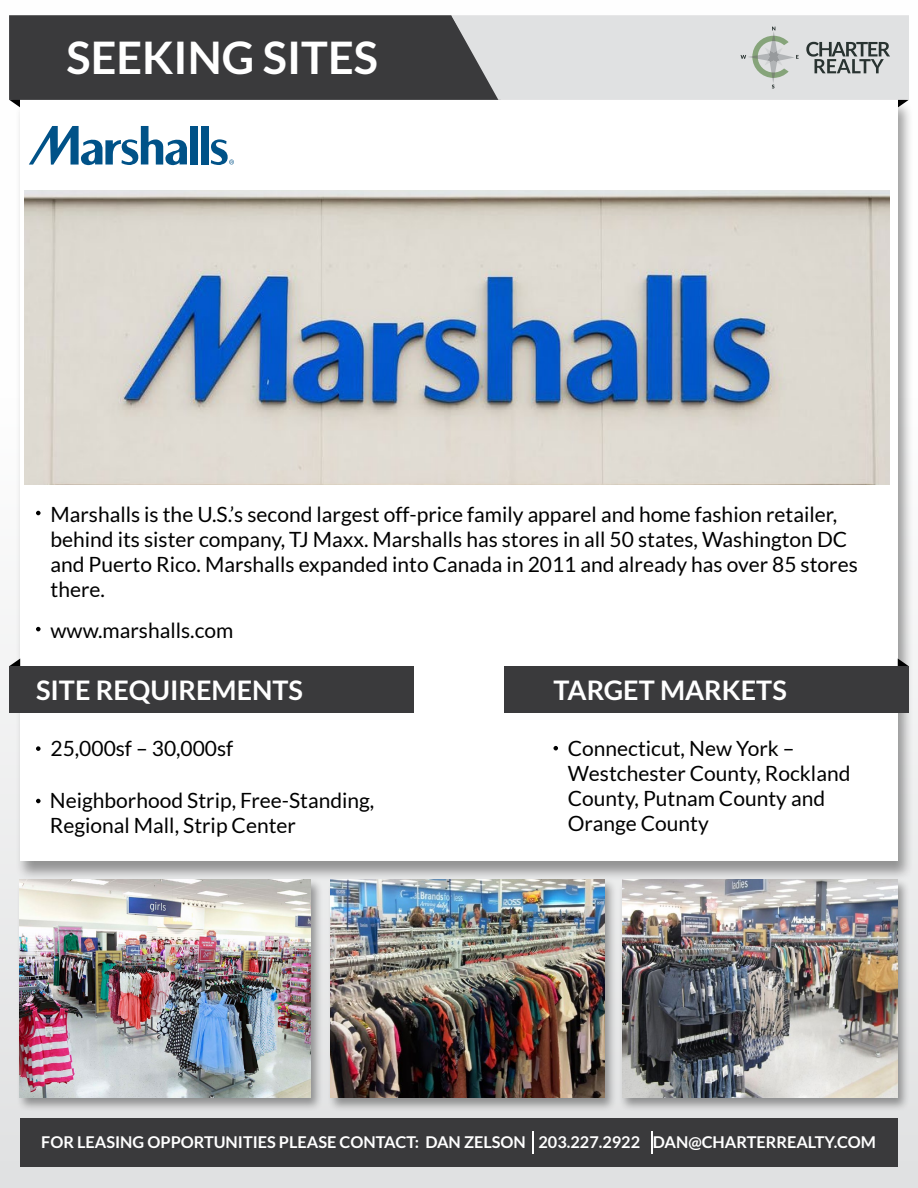
<style>
.page{position:relative;width:918px;height:1188px;background:#fff}
.page>*{position:absolute;margin:0;border:0;box-sizing:border-box;transform-origin:0 0}
.t1{font:700 45px "Lato";color:#fff}
.t2{font:700 27px "Lato";color:#fff}
.t3{font:21px/25.2px "Lato";color:#000}
.t4{font:700 16.35px "Lato";color:#fff}
</style>
<div class="page">
<div style="left:0;top:0;width:918px;height:1188px;background:linear-gradient(to bottom,#fff,#e2e3e4)"></div>
<div style="left:15px;top:99px;width:898px;height:782px;background:#000;opacity:.38"></div>
<div style="left:20px;top:99px;width:878px;height:761px;background:#fff"></div>
<svg style="left:9px;top:659px;width:11px;height:7px"></svg>
<div style="left:9px;top:666px;width:405px;height:47px;background:#3a3a3c"></div>
<svg style="left:554px;top:746px;width:4px;height:4px"></svg>
<svg style="left:36px;top:799px;width:5px;height:4px"></svg>
<svg style="left:36px;top:746px;width:5px;height:5px"></svg>
<svg style="left:36px;top:511px;width:5px;height:4px"></svg>
<svg style="left:898px;top:658px;width:11px;height:8px"></svg>
<div style="left:505px;top:666px;width:404px;height:47px;background:#3a3a3c"></div>
<div style="left:16px;top:877px;width:307px;height:235px;background:#000;opacity:.38"></div>
<img style="left:20px;top:880px;width:290px;height:218px">
<div style="left:618px;top:877px;width:293px;height:235px;background:#000;opacity:.38"></div>
<img style="left:622px;top:880px;width:276px;height:218px">
<svg style="left:36px;top:627px;width:5px;height:4px"></svg>
<img style="left:25px;top:191px;width:864px;height:293px">
<div style="left:327px;top:877px;width:290px;height:235px;background:#000;opacity:.38"></div>
<img style="left:331px;top:880px;width:274px;height:218px">
<div style="left:190px;top:126px;width:8px;height:39px;background:#005288"></div>
<div style="left:201px;top:126px;width:7px;height:39px;background:#005288"></div>
<svg style="left:29px;top:126px;width:158px;height:39px"></svg>
<svg style="left:211px;top:139px;width:23px;height:26px"></svg>
<div style="left:20px;top:1118px;width:878px;height:48px;background:#3a3a3c"></div>
<hr style="left:532px;top:1131px;width:2px;height:22px;background:#fff">
<hr style="left:651px;top:1131px;width:2px;height:22px;background:#fff">
<svg style="left:9px;top:15px;width:900px;height:92px"></svg>
<h1 class="t1" style="left:67px;top:32px;width:313px">SEEKING SITES</h1>
<p class="t3" style="left:51px;top:501px;width:809px">Marshalls is the U.S.’s second largest off-price family apparel and home fashion retailer, behind its sister company, TJ Maxx. Marshalls has stores in all 50 states, Washington DC and Puerto Rico. Marshalls expanded into Canada in 2011 and already has over 85 stores there.</p>
<p class="t3" style="left:51px;top:617px;width:184px">www.marshalls.com</p>
<p class="t2" style="left:36px;top:675px;width:269px">SITE REQUIREMENTS</p>
<p class="t3" style="left:51px;top:735px;width:184px">25,000sf – 30,000sf</p>
<p class="t3" style="left:50px;top:788px;width:326px">Neighborhood Strip, Free-Standing,<br>Regional Mall, Strip Center</p>
<p class="t2" style="left:554px;top:674px;width:235px">TARGET MARKETS</p>
<p class="t3" style="left:568px;top:735px;width:284px">Connecticut, New York –<br>Westchester County, Rockland<br>County, Putnam County and<br>Orange County</p>
<p class="t4" style="left:41px;top:1133px;width:836px">FOR LEASING OPPORTUNITIES PLEASE CONTACT: DAN ZELSON 203.227.2922 DAN@CHARTERREALTY.COM</p>
</div>
